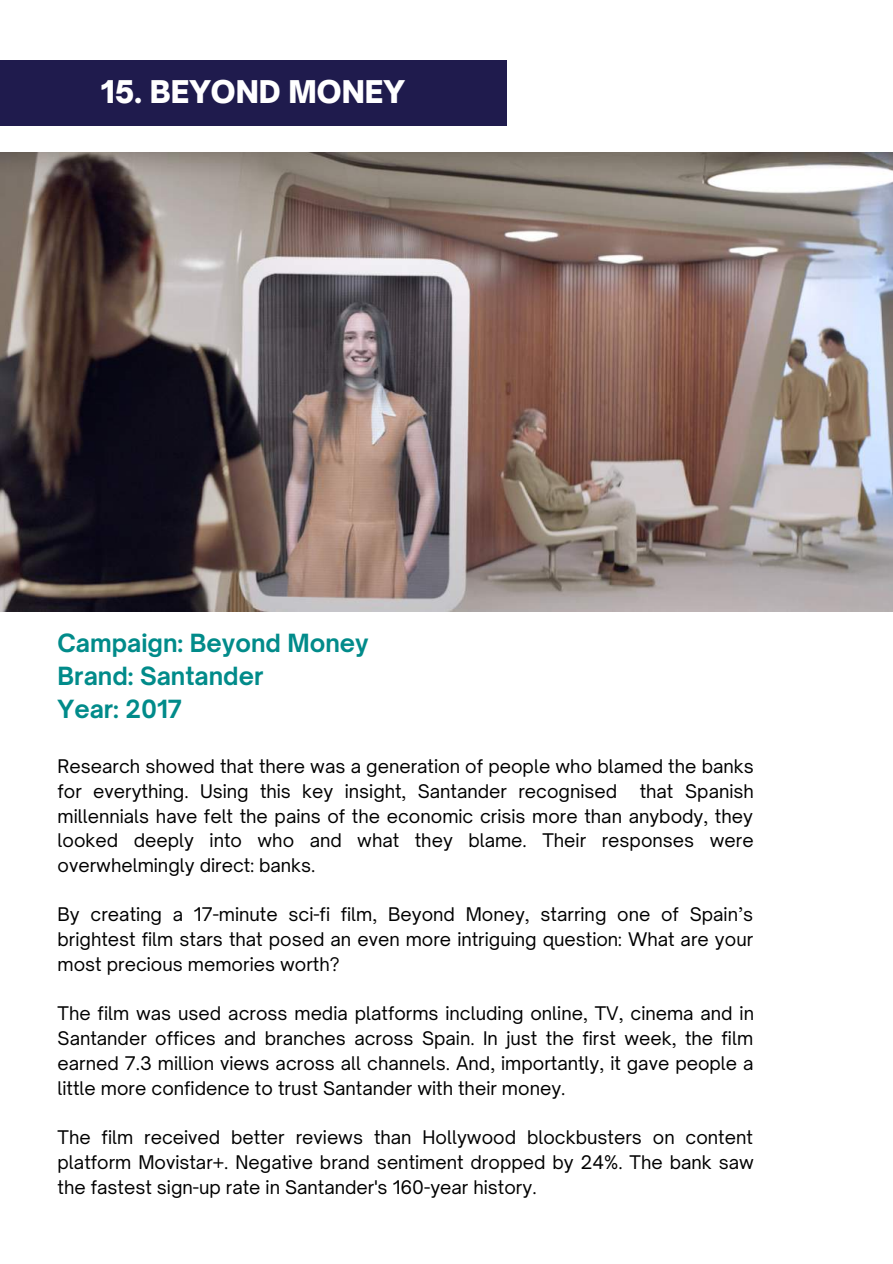
<style>
.page{position:relative;width:893px;height:1264px;background:#fff}
.page>*{position:absolute;margin:0;border:0;box-sizing:border-box;transform-origin:0 0}
.t1{font:900 30px "Open Sauce One";color:#fff}
.t2{font:700 24px/32.5px "Open Sauce One";color:#018b8a}
.t3{font:18px/24.8px "Open Sauce One";color:#000;text-align:justify}
</style>
<div class="page">
<div style="left:0;top:60px;width:506px;height:65px;background:#1f1b4d"></div>
<img style="left:0;top:152px;width:892px;height:459px">
<h1 class="t1" style="left:101px;top:73px;width:306px">15. BEYOND MONEY</h1>
<h2 class="t2" style="left:58px;top:627px;width:312px">Campaign: Beyond Money<br>Brand: Santander<br>Year: 2017</h2>
<p class="t3" style="left:58px;top:753px;width:697px">Research showed that there was a generation of people who blamed the banks for everything. Using this key insight, Santander recognised that Spanish millennials have felt the pains of the economic crisis more than anybody, they looked deeply into who and what they blame. Their responses were overwhelmingly direct: banks.</p>
<p class="t3" style="left:58px;top:902px;width:697px">By creating a 17-minute sci-fi film, Beyond Money, starring one of Spain’s brightest film stars that posed an even more intriguing question: What are your most precious memories worth?</p>
<p class="t3" style="left:58px;top:1001px;width:698px">The film was used across media platforms including online, TV, cinema and in Santander offices and branches across Spain. In just the first week, the film earned 7.3 million views across all channels. And, importantly, it gave people a little more confidence to trust Santander with their money.</p>
<p class="t3" style="left:58px;top:1124px;width:697px">The film received better reviews than Hollywood blockbusters on content platform Movistar+. Negative brand sentiment dropped by 24%. The bank saw the fastest sign-up rate in Santander's 160-year history.</p>
</div>
